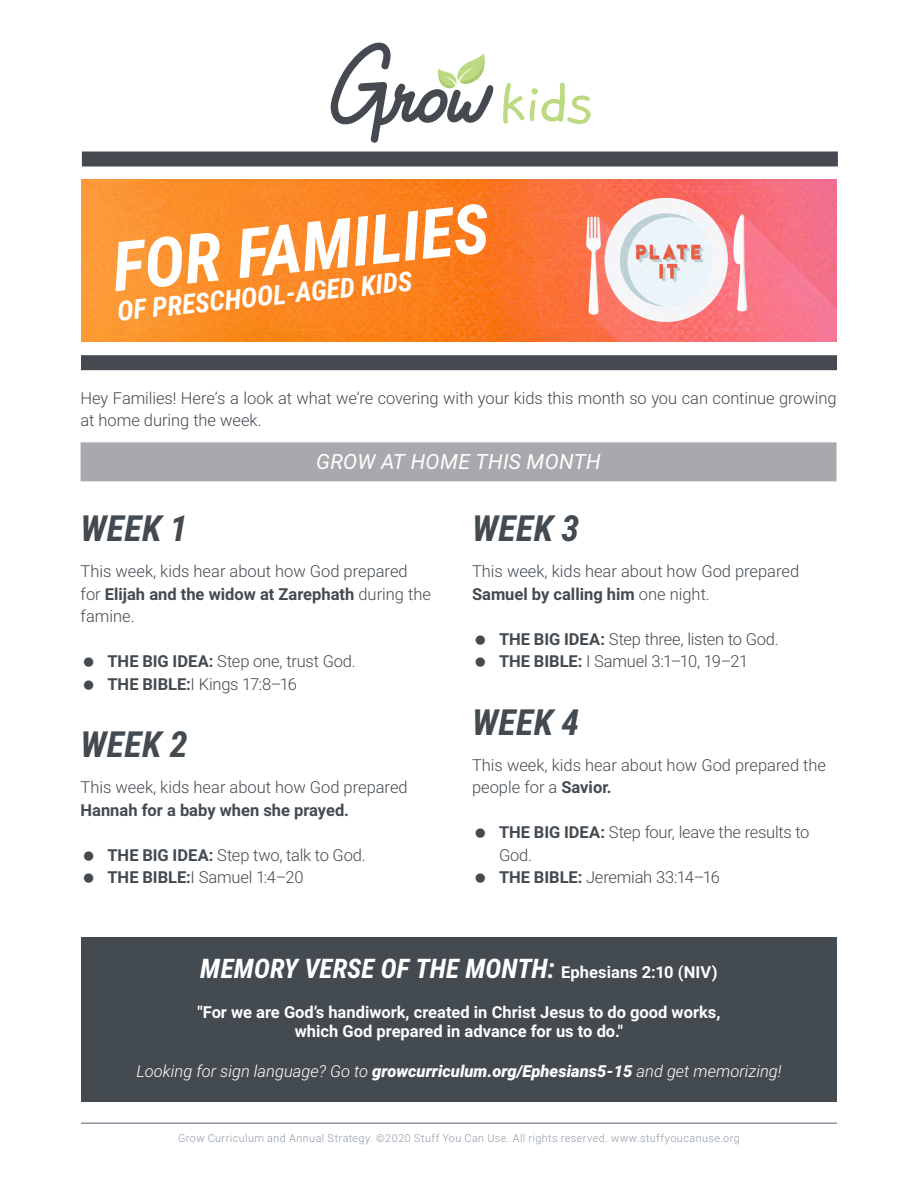
<style>
.page{position:relative;width:918px;height:1188px;background:#fff}
.page>*{position:absolute;margin:0;border:0;box-sizing:border-box;transform-origin:0 0}
.t1{font:italic 700 68.25px "Roboto Condensed";color:#fff}
.t2{font:italic 700 36px "Roboto Condensed";letter-spacing:.01em;color:#434a50}
.t3{font:italic 700 27.3px "Roboto Condensed";color:#fff}
.t4{font:italic 700 27px "Roboto Condensed";letter-spacing:.005em;color:#fff}
.t5{font:italic 21px "Roboto";letter-spacing:.01em;color:#fff}
.t6{font:300 16.5px/22.5px "Roboto";color:#434a50}
.t7{font:700 16.5px/19.8px "Roboto";color:#fff;text-align:center}
.t8{font:italic 300 16.5px "Roboto";color:#fff}
.t9{font:700 16.5px "Roboto";color:#434a50}
.t10{font:300 10.8px "Roboto";letter-spacing:.04em;color:#8f99a6}
.s1{font-weight:700}
.s2{font-family:"Roboto";font-style:normal;font-size:16.5px}
.s3{font-weight:900}
</style>
<div class="page">
<svg style="left:330px;top:42px;width:194px;height:101px"></svg>
<svg style="left:530px;top:83px;width:61px;height:41px"></svg>
<div style="left:82px;top:152px;width:756px;height:14px;background:#454b51"></div>
<hr style="left:81px;top:1122px;width:756px;height:2px;background:#8d949e">
<img style="left:81px;top:180px;width:756px;height:162px">
<div style="left:81px;top:355px;width:756px;height:15px;background:#454b51"></div>
<div style="left:81px;top:442px;width:756px;height:39px;background:#a7a9ac"></div>
<div style="left:81px;top:938px;width:756px;height:54px;background:#434a50"></div>
<div style="left:81px;top:978px;width:756px;height:44px;background:#434a50"></div>
<div style="left:81px;top:998px;width:756px;height:64px;background:#434a50"></div>
<div style="left:81px;top:1057px;width:756px;height:44px;background:#434a50"></div>
<h1 class="t1" style="left:108px;top:220px;width:380px;rotate:-6deg">FOR FAMILIES</h1>
<h3 class="t3" style="left:115px;top:292px;width:298px;rotate:-6deg">OF PRESCHOOL-AGED KIDS</h3>
<p class="t6" style="left:81px;top:386px;width:757px">Hey Families! Here’s a look at what we’re covering with your kids this month so you can continue growing at home during the week.</p>
<p class="t5" style="left:316px;top:447px;width:286px">GROW AT HOME THIS MONTH</p>
<h2 class="t2" style="left:81px;top:503px;width:109px">WEEK 1</h2>
<p class="t6" style="left:81px;top:559px;width:352px">This week, kids hear about how God prepared for <span class="s1">Elijah and the widow at Zarephath</span> during the famine.</p>
<p class="t6" style="left:108px;top:649px;width:250px"><span class="s1">THE BIG IDEA:</span> Step one, trust God.<br><span class="s1">THE BIBLE:</span>I Kings 17:8–16</p>
<h2 class="t2" style="left:81px;top:719px;width:109px">WEEK 2</h2>
<p class="t6" style="left:81px;top:775px;width:329px">This week, kids hear about how God prepared</p>
<p class="t9" style="left:81px;top:798px;width:270px">Hannah for a baby when she prayed.</p>
<p class="t6" style="left:108px;top:843px;width:260px"><span class="s1">THE BIG IDEA:</span> Step two, talk to God.<br><span class="s1">THE BIBLE:</span>I Samuel 1:4–20</p>
<h2 class="t2" style="left:472px;top:503px;width:109px">WEEK 3</h2>
<p class="t6" style="left:472px;top:559px;width:329px">This week, kids hear about how God prepared<br><span class="s1">Samuel by calling him</span> one night.</p>
<p class="t6" style="left:499px;top:627px;width:281px"><span class="s1">THE BIG IDEA:</span> Step three, listen to God.<br><span class="s1">THE BIBLE:</span> I Samuel 3:1–10, 19–21</p>
<h2 class="t2" style="left:472px;top:697px;width:109px">WEEK 4</h2>
<p class="t6" style="left:472px;top:753px;width:356px">This week, kids hear about how God prepared the people for a <span class="s1">Savior.</span></p>
<p class="t6" style="left:499px;top:820px;width:312px"><span class="s1">THE BIG IDEA:</span> Step four, leave the results to<br>God.<br><span class="s1">THE BIBLE:</span> Jeremiah 33:14–16</p>
<h3 class="t4" style="left:200px;top:949px;width:519px">MEMORY VERSE OF THE MONTH: <span class="s2">Ephesians 2:10 (NIV)</span></h3>
<p class="t7" style="left:198px;top:1001px;width:524px">"For we are God’s handiwork, created in Christ Jesus to do good works, which God prepared in advance for us to do."</p>
<p class="t8" style="left:136px;top:1060px;width:647px">Looking for sign language? Go to <span class="s3">growcurriculum.org/Ephesians5-15</span> and get memorizing!</p>
<p class="t10" style="left:178px;top:1131px;width:563px">Grow Curriculum and Annual Strategy. ©2020 Stuff You Can Use. All rights reserved. www.stuffyoucanuse.org</p>
</div>
